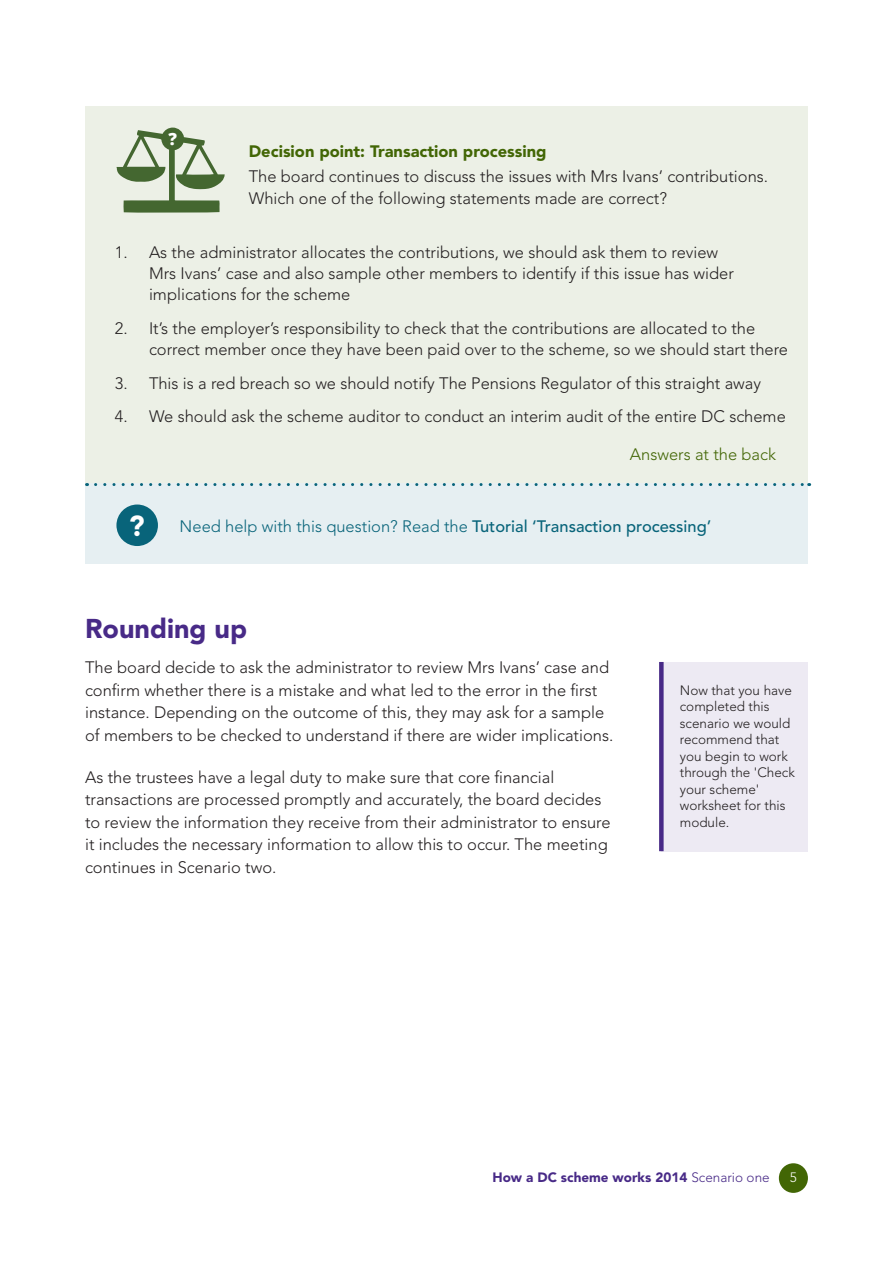
<style>
.page{position:relative;width:893px;height:1263px;background:#fff}
.page>*{position:absolute;margin:0;border:0;box-sizing:border-box;transform-origin:0 0}
.body_text{font:900 28.5px "Avenir LT Std";color:#fff}
.heading_2{font:900 27px "Avenir LT Std";color:#482a87}
.t1{font:800 16.95px "Open Sans";color:#fff}
.body_text-2{font:300 16.5px/22.5px "Avenir LT Std";color:#231f20}
.body_text-3{font:300 16.5px "Avenir LT Std";color:#08647a}
.heading_4{font:900 16.5px "Avenir LT Std";color:#426605}
.body_text-4{font:300 16.5px "Avenir LT Std";color:#426605}
.footnote{font:300 13.5px/16.5px "Avenir LT Std";color:#231f20}
.t2{font:900 13.5px "Avenir LT Std";color:#482a87}
.t3{font:300 13.5px "Avenir LT Std";color:#fff}
.s1{font-weight:500}
.s2{font-weight:300}
</style>
<div class="page">
<div style="left:779px;top:1163px;width:29px;height:30px;background:#426605;border-radius:50%"></div>
<div style="left:85px;top:106px;width:723px;height:377px;background:#ecf0e6"></div>
<svg style="left:116px;top:128px;width:109px;height:85px"></svg>
<div style="left:661px;top:662px;width:147px;height:189px;background:#edeaf3"></div>
<div style="left:659px;top:662px;width:5px;height:189px;background:#482a87"></div>
<div style="left:85px;top:483px;width:723px;height:80px;background:#e6eff2"></div>
<svg style="left:96px;top:483px;width:714px;height:3px"></svg>
<div style="left:116px;top:504px;width:42px;height:42px;background:#08647a;border-radius:50%"></div>
<p class="t1" style="left:168px;top:126px;width:10px">?</p>
<p class="heading_4" style="left:249px;top:141px;width:299px">Decision point: Transaction processing</p>
<p class="body_text-2" style="left:249px;top:165px;width:521px">The board continues to discuss the issues with Mrs Ivans’ contributions.<br>Which one of the following statements made are correct?</p>
<p class="body_text-2" style="left:149px;top:242px;width:586px;line-height:21px;text-indent:-34px">1. As the administrator allocates the contributions, we should ask them to review<br>Mrs Ivans’ case and also sample other members to identify if this issue has wider implications for the scheme</p>
<p class="body_text-2" style="left:149px;top:318px;width:641px;line-height:21px;text-indent:-34px">2. It’s the employer’s responsibility to check that the contributions are allocated to the correct member once they have been paid over to the scheme, so we should start there</p>
<p class="body_text-2" style="left:115px;top:372px;width:648px">3. This is a red breach so we should notify The Pensions Regulator of this straight away</p>
<p class="body_text-2" style="left:115px;top:405px;width:672px">4. We should ask the scheme auditor to conduct an interim audit of the entire DC scheme</p>
<p class="body_text-4" style="left:630px;top:445px;width:148px">Answers at the back</p>
<p class="body_text" style="left:129px;top:509px;width:17px">?</p>
<p class="body_text-3" style="left:180px;top:516px;width:533px">Need help with this question? Read the <span class="s1">Tutorial ‘Transaction processing’</span></p>
<p class="heading_2" style="left:85px;top:612px;width:163px">Rounding up</p>
<p class="body_text-2" style="left:85px;top:656px;width:530px">The board decide to ask the administrator to review Mrs Ivans’ case and confirm whether there is a mistake and what led to the error in the first instance. Depending on the outcome of this, they may ask for a sample of members to be checked to understand if there are wider implications.</p>
<p class="body_text-2" style="left:85px;top:766px;width:527px">As the trustees have a legal duty to make sure that core financial transactions are processed promptly and accurately, the board decides to review the information they receive from their administrator to ensure it includes the necessary information to allow this to occur. The meeting continues in Scenario two.</p>
<p class="footnote" style="left:680px;top:682px;width:117px">Now that you have completed this scenario we would recommend that you begin to work through the 'Check your scheme' worksheet for this module.</p>
<p class="t2" style="left:492px;top:1169px;width:279px">How a DC scheme works 2014 <span class="s2">Scenario one</span></p>
<p class="t3" style="left:790px;top:1170px;width:9px">5</p>
</div>
